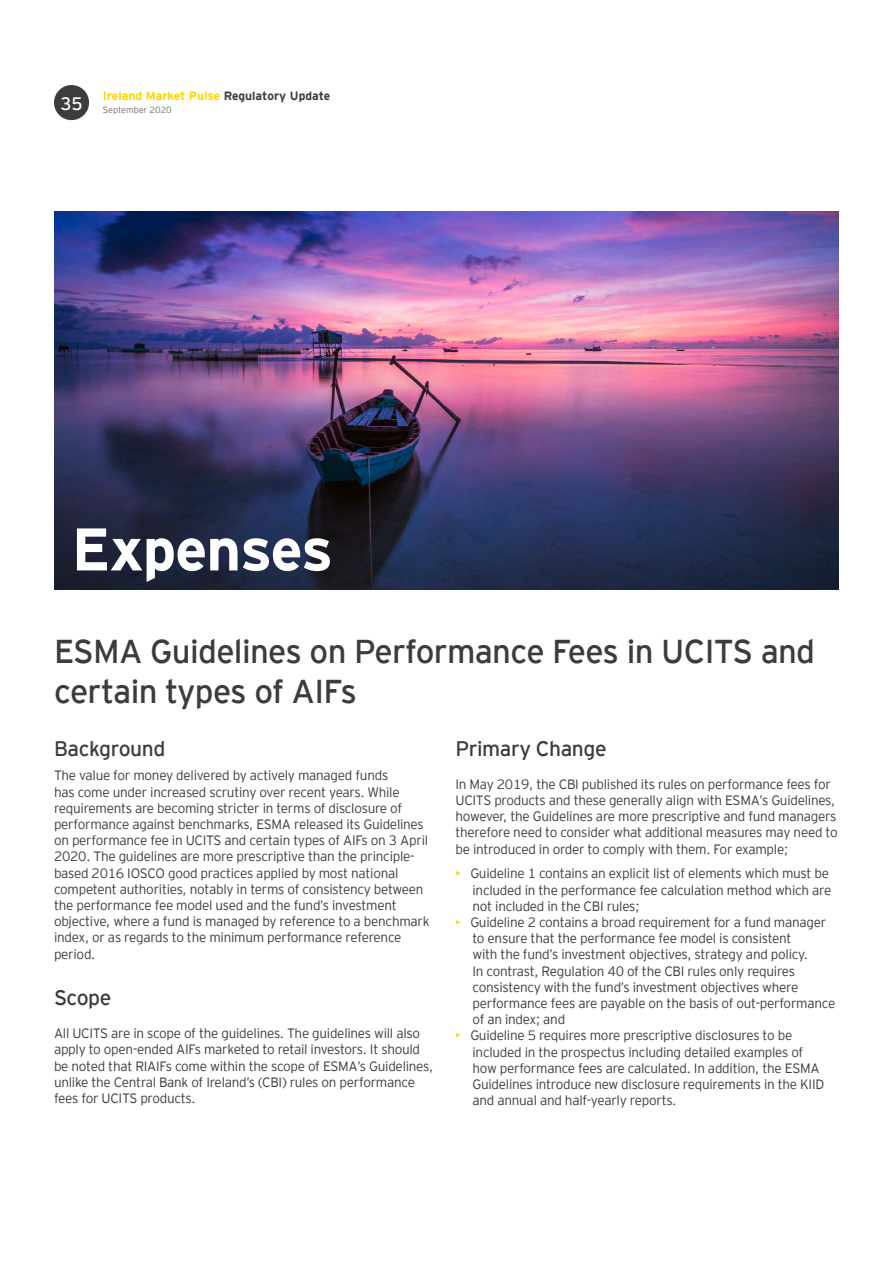
<style>
.page{position:relative;width:893px;height:1263px;background:#fff}
.page>*{position:absolute;margin:0;border:0;box-sizing:border-box;transform-origin:0 0}
.t1{font:700 60px "EY Interstate";letter-spacing:-.02em;color:#fff}
.t2{font:33px/39.6px "EY Interstate";letter-spacing:-.02em;color:#3c3c3b}
.t3{font:21px "EY Interstate";letter-spacing:-.02em;color:#3c3c3b}
.t4{font:18px "EY Interstate";color:#fff}
.t5{font:300 13.5px/16.2px "EY Interstate";letter-spacing:-.02em;color:#3c3c3b}
.t6{font:700 12px "EY Interstate";color:#ffd500}
.t7{font:300 9px "EY Interstate";color:#706f6f}
.s1{color:#3c3c3b}
.s2{color:#ffd500}
</style>
<div class="page">
<img style="left:54px;top:212px;width:785px;height:378px">
<div style="left:54px;top:85px;width:35px;height:35px;background:#3c3c3b;border-radius:50%"></div>
<h3 class="t4" style="left:60px;top:91px;width:24px">35</h3>
<p class="t6" style="left:103px;top:87px;width:229px">Ireland Market Pulse <span class="s1">Regulatory Update</span></p>
<p class="t7" style="left:103px;top:103px;width:70px">September 2020</p>
<h1 class="t1" style="left:72px;top:506px;width:263px">Expenses</h1>
<h2 class="t2" style="left:54px;top:630px;width:763px">ESMA Guidelines on Performance Fees in UCITS and certain types of AIFs</h2>
<h3 class="t3" style="left:54px;top:733px;width:113px">Background</h3>
<p class="t5" style="left:54px;top:767px;width:377px">The value for money delivered by actively managed funds<br>has come under increased scrutiny over recent years. While requirements are becoming stricter in terms of disclosure of performance against benchmarks, ESMA released its Guidelines on performance fee in UCITS and certain types of AIFs on 3 April 2020. The guidelines are more prescriptive than the principle&shy;based 2016 IOSCO good practices applied by most national competent authorities, notably in terms of consistency between the performance fee model used and the fund’s investment objective, where a fund is managed by reference to a benchmark index, or as regards to the minimum performance reference period.</p>
<h3 class="t3" style="left:54px;top:983px;width:59px">Scope</h3>
<p class="t5" style="left:54px;top:1024px;width:381px">All UCITS are in scope of the guidelines. The guidelines will also apply to open-ended AIFs marketed to retail investors. It should be noted that RIAIFs come within the scope of ESMA’s Guidelines, unlike the Central Bank of Ireland’s (CBI) rules on performance fees for UCITS products.</p>
<h3 class="t3" style="left:455px;top:733px;width:153px">Primary Change</h3>
<p class="t5" style="left:455px;top:775px;width:384px">In May 2019, the CBI published its rules on performance fees for UCITS products and these generally align with ESMA’s Guidelines, however, the Guidelines are more prescriptive and fund managers therefore need to consider what additional measures may need to be introduced in order to comply with them. For example;</p>
<p class="t5" style="left:472px;top:865px;width:360px;text-indent:-17px"><span class="s2">•</span> Guideline 1 contains an explicit list of elements which must be included in the performance fee calculation method which are not included in the CBI rules;</p>
<p class="t5" style="left:472px;top:913px;width:364px;text-indent:-17px"><span class="s2">•</span> Guideline 2 contains a broad requirement for a fund manager to ensure that the performance fee model is consistent<br>with the fund’s investment objectives, strategy and policy.<br>In contrast, Regulation 40 of the CBI rules only requires consistency with the fund’s investment objectives where performance fees are payable on the basis of out-performance of an index; and</p>
<p class="t5" style="left:472px;top:1027px;width:353px;text-indent:-17px"><span class="s2">•</span> Guideline 5 requires more prescriptive disclosures to be included in the prospectus including detailed examples of how performance fees are calculated. In addition, the ESMA Guidelines introduce new disclosure requirements in the KIID and annual and half-yearly reports.</p>
</div>
